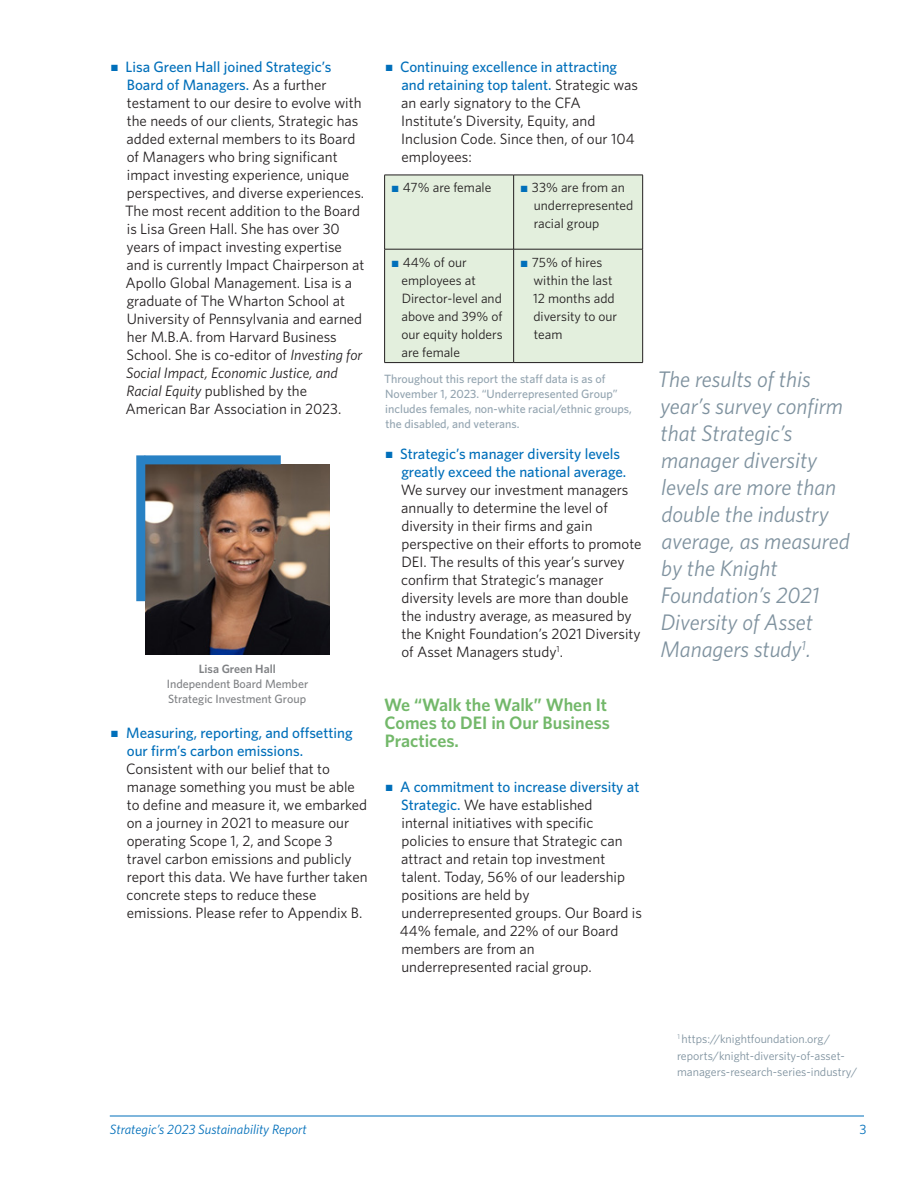
<style>
.page{position:relative;width:918px;height:1188px;background:#fff}
.page>*{position:absolute;margin:0;border:0;box-sizing:border-box;transform-origin:0 0}
.Pull_Quote{font:italic 22.5px/27px "Whitney";color:#7f929f}
.Subhead_1{font:600 18px/18px "Whitney";color:#73b86a}
.Body_Bullet_Point{font:15px/18px "Whitney";color:#231f20}
.Legend_Label{font:13.5px/18px "Whitney";color:#231f20}
.t1{font:italic 13.5px "Whitney";color:#006fba}
.Body_Text{font:13.5px "Whitney";color:#231f20}
.t2{font:13.5px "Whitney";color:#006fba}
.Note{font:500 12px/15px "Whitney";color:#93a4b0}
.Body_Text-2{font:12px/16.5px "Whitney";color:#7f929f}
.Note-2{font:500 12px "Whitney";color:#808285}
.Note-3{font:600 12px "Whitney";color:#808285}
.s1{color:#006fba}
.s2{font-weight:500;color:#006fba}
.s3{font-style:italic}
</style>
<div class="page">
<hr style="left:110px;top:1116px;width:754px;height:1px;background:#006fba">
<div style="left:385px;top:176px;width:257px;height:186px;background:#e3efdd"></div>
<hr style="left:384px;top:175px;width:130px;height:1px;background:#231f20">
<hr style="left:384px;top:175px;width:1px;height:74px;background:#231f20">
<hr style="left:514px;top:175px;width:129px;height:1px;background:#231f20">
<hr style="left:513px;top:175px;width:1px;height:74px;background:#231f20">
<hr style="left:642px;top:175px;width:1px;height:74px;background:#231f20">
<hr style="left:384px;top:249px;width:130px;height:1px;background:#231f20">
<hr style="left:384px;top:249px;width:1px;height:113px;background:#231f20">
<hr style="left:514px;top:249px;width:129px;height:1px;background:#231f20">
<hr style="left:513px;top:249px;width:1px;height:113px;background:#231f20">
<hr style="left:642px;top:249px;width:1px;height:113px;background:#231f20">
<hr style="left:384px;top:362px;width:130px;height:1px;background:#231f20">
<hr style="left:514px;top:362px;width:129px;height:1px;background:#231f20">
<img style="left:146px;top:464px;width:183px;height:190px">
<div style="left:145px;top:455px;width:136px;height:9px;background:#2881c4"></div>
<div style="left:136px;top:455px;width:9px;height:146px;background:#2881c4"></div>
<p class="Body_Bullet_Point" style="left:125px;top:57px;width:241px;text-indent:-14px"><span class="s1">■</span> <span class="s2">Lisa Green Hall joined Strategic’s Board of Managers.</span> As a further testament to our desire to evolve with the needs of our clients, Strategic has added external members to its Board of Managers who bring significant impact investing experience, unique perspectives, and diverse experiences.<br>The most recent addition to the Board is Lisa Green Hall. She has over 30 years of impact investing expertise and is currently Impact Chairperson at Apollo Global Management. Lisa is a graduate of The Wharton School at University of Pennsylvania and earned her M.B.A. from Harvard Business School. She is co-editor of <span class="s3">Investing for Social Impact, Economic Justice, and Racial Equity</span> published by the American Bar Association in 2023.</p>
<p class="Note-3" style="left:199px;top:661px;width:78px">Lisa Green Hall</p>
<p class="Note-2" style="left:167px;top:676px;width:143px">Independent Board Member</p>
<p class="Note-2" style="left:168px;top:691px;width:140px">Strategic Investment Group</p>
<p class="Body_Bullet_Point" style="left:126px;top:723px;width:243px;text-indent:-15px"><span class="s1">■</span> <span class="s2">Measuring, reporting, and offsetting our firm’s carbon emissions.<br></span>Consistent with our belief that to manage something you must be able to define and measure it, we embarked on a journey in 2021 to measure our operating Scope 1, 2, and Scope 3 travel carbon emissions and publicly report this data. We have further taken concrete steps to reduce these emissions. Please refer to Appendix B.</p>
<p class="Body_Bullet_Point" style="left:401px;top:57px;width:239px;text-indent:-15px"><span class="s1">■</span> <span class="s2">Continuing excellence in attracting and retaining top talent.</span> Strategic was an early signatory to the CFA<br>Institute’s Diversity, Equity, and<br>Inclusion Code. Since then, of our 104 employees:</p>
<p class="Body_Text" style="left:392px;top:179px;width:101px"><span class="s1">■</span> 47% are female</p>
<p class="Legend_Label" style="left:534px;top:178px;width:101px;text-indent:-13px"><span class="s1">■</span> 33% are from an underrepresented racial group</p>
<p class="Legend_Label" style="left:401px;top:253px;width:103px;text-indent:-10px"><span class="s1">■</span> 44% of our employees at<br>Director-level and above and 39% of our equity holders are female</p>
<p class="Legend_Label" style="left:533px;top:253px;width:86px;text-indent:-12px"><span class="s1">■</span> 75% of hires within the last<br>12 months add diversity to our team</p>
<p class="Note" style="left:384px;top:371px;width:249px">Throughout this report the staff data is as of November 1, 2023. “Underrepresented Group” includes females, non-white racial/ethnic groups, the disabled, and veterans.</p>
<p class="Body_Bullet_Point" style="left:401px;top:444px;width:242px;text-indent:-15px"><span class="s1">■</span> <span class="s2">Strategic’s manager diversity levels greatly exceed the national average.<br></span>We survey our investment managers annually to determine the level of diversity in their firms and gain perspective on their efforts to promote DEI. The results of this year’s survey confirm that Strategic’s manager diversity levels are more than double the industry average, as measured by the Knight Foundation’s 2021 Diversity of Asset Managers study<sup>1</sup>.</p>
<p class="Subhead_1" style="left:384px;top:695px;width:227px">We “Walk the Walk” When It<br>Comes to DEI in Our Business<br>Practices.</p>
<p class="Body_Bullet_Point" style="left:400px;top:777px;width:244px;text-indent:-14px"><span class="s1">■</span> <span class="s2">A commitment to increase diversity at<br>Strategic.</span> We have established internal initiatives with specific policies to ensure that Strategic can attract and retain top investment talent. Today, 56% of our leadership positions are held by underrepresented groups. Our Board is<br>44% female, and 22% of our Board members are from an underrepresented racial group.</p>
<p class="Pull_Quote" style="left:657px;top:365px;width:194px">The results of this year’s survey confirm that Strategic’s manager diversity levels are more than double the industry average, as measured by the Knight<br>Foundation’s 2021<br>Diversity of Asset<br>Managers study<sup>1</sup>.</p>
<p class="Body_Text-2" style="left:677px;top:1031px;width:182px"><sup>1</sup> https://knightfoundation.org/ reports/knight-diversity-of-asset&shy;managers-research-series-industry/</p>
<p class="t1" style="left:110px;top:1121px;width:199px">Strategic’s 2023 Sustainability Report</p>
<p class="t2" style="left:860px;top:1121px;width:9px">3</p>
</div>
